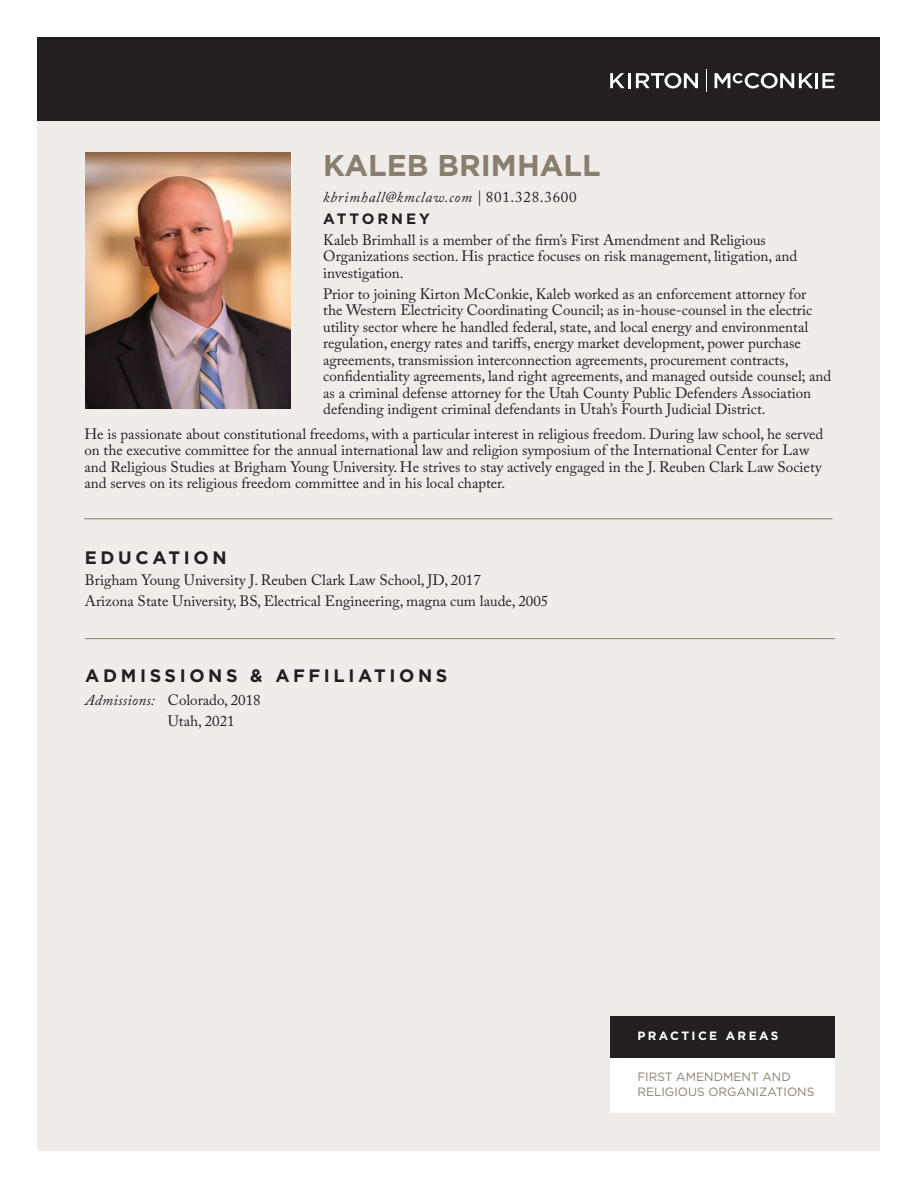
<style>
.page{position:relative;width:918px;height:1188px;background:#fff}
.page>*{position:absolute;margin:0;border:0;box-sizing:border-box;transform-origin:0 0}
.t1{font:700 30px "Gotham";color:#887f6f}
.t2{font:700 18px "Gotham";letter-spacing:.2em;color:#231f20}
.t3{font:15px/16.5px "Adobe Caslon Pro";color:#231f20}
.t4{font:italic 15px "Adobe Caslon Pro";letter-spacing:.05em;color:#231f20}
.t5{font:700 15px "Gotham";letter-spacing:.2em;color:#231f20}
.t6{font:12px/14.4px "Gotham";color:#887f6f}
.t7{font:700 12px "Gotham";letter-spacing:.2em;color:#fff}
.s1{font-style:normal}
.s2{font-style:italic}
</style>
<div class="page">
<div style="left:38px;top:110px;width:842px;height:1040px;background:#efece9"></div>
<div style="left:38px;top:38px;width:842px;height:83px;background:#231f20"></div>
<svg style="left:610px;top:73px;width:15px;height:15px"></svg>
<svg style="left:636px;top:73px;width:62px;height:15px"></svg>
<hr style="left:815px;top:73px;width:3px;height:15px;background:#fff">
<svg style="left:822px;top:73px;width:13px;height:15px"></svg>
<hr style="left:628px;top:73px;width:3px;height:15px;background:#fff">
<svg style="left:715px;top:73px;width:98px;height:15px"></svg>
<svg style="left:706px;top:69px;width:1px;height:23px"></svg>
<hr style="left:84px;top:518px;width:749px;height:1px;background:#887f6f">
<hr style="left:85px;top:638px;width:750px;height:1px;background:#887f6f">
<img style="left:85px;top:152px;width:206px;height:257px">
<div style="left:610px;top:1024px;width:225px;height:88px;background:#fff"></div>
<div style="left:610px;top:1016px;width:225px;height:42px;background:#231f20"></div>
<h1 class="t1" style="left:323px;top:146px;width:279px">KALEB BRIMHALL</h1>
<p class="t4" style="left:323px;top:188px;width:255px">kbrimhall@kmclaw.com | <span class="s1">801.328.3600</span></p>
<p class="t5" style="left:323px;top:209px;width:108px">ATTORNEY</p>
<p class="t3" style="left:323px;top:231px;width:476px">Kaleb Brimhall is a member of the firm’s First Amendment and Religious<br>Organizations section. His practice focuses on risk management, litigation, and investigation.</p>
<p class="t3" style="left:323px;top:285px;width:510px">Prior to joining Kirton McConkie, Kaleb worked as an enforcement attorney for<br>the Western Electricity Coordinating Council; as in-house-counsel in the electric utility sector where he handled federal, state, and local energy and environmental regulation, energy rates and tariffs, energy market development, power purchase agreements, transmission interconnection agreements, procurement contracts, confidentiality agreements, land right agreements, and managed outside counsel; and as a criminal defense attorney for the Utah County Public Defenders Association defending indigent criminal defendants in Utah’s Fourth Judicial District.</p>
<p class="t3" style="left:84px;top:425px;width:741px">He is passionate about constitutional freedoms, with a particular interest in religious freedom. During law school, he served on the executive committee for the annual international law and religion symposium of the International Center for Law and Religious Studies at Brigham Young University. He strives to stay actively engaged in the J. Reuben Clark Law Society and serves on its religious freedom committee and in his local chapter.</p>
<p class="t2" style="left:85px;top:546px;width:143px">EDUCATION</p>
<p class="t3" style="left:85px;top:569px;width:465px;line-height:20.9px">Brigham Young University J. Reuben Clark Law School, JD, 2017<br>Arizona State University, BS, Electrical Engineering, magna cum laude, 2005</p>
<p class="t2" style="left:85px;top:663px;width:364px">ADMISSIONS &amp; AFFILIATIONS</p>
<p class="t3" style="left:168px;top:690px;width:94px;line-height:20.9px;text-indent:-83px"><span class="s2">Admissions:</span> Colorado, 2018<br>Utah, 2021</p>
<p class="t7" style="left:637px;top:1028px;width:143px">PRACTICE AREAS</p>
<p class="t6" style="left:637px;top:1070px;width:179px">FIRST AMENDMENT AND<br>RELIGIOUS ORGANIZATIONS</p>
</div>
